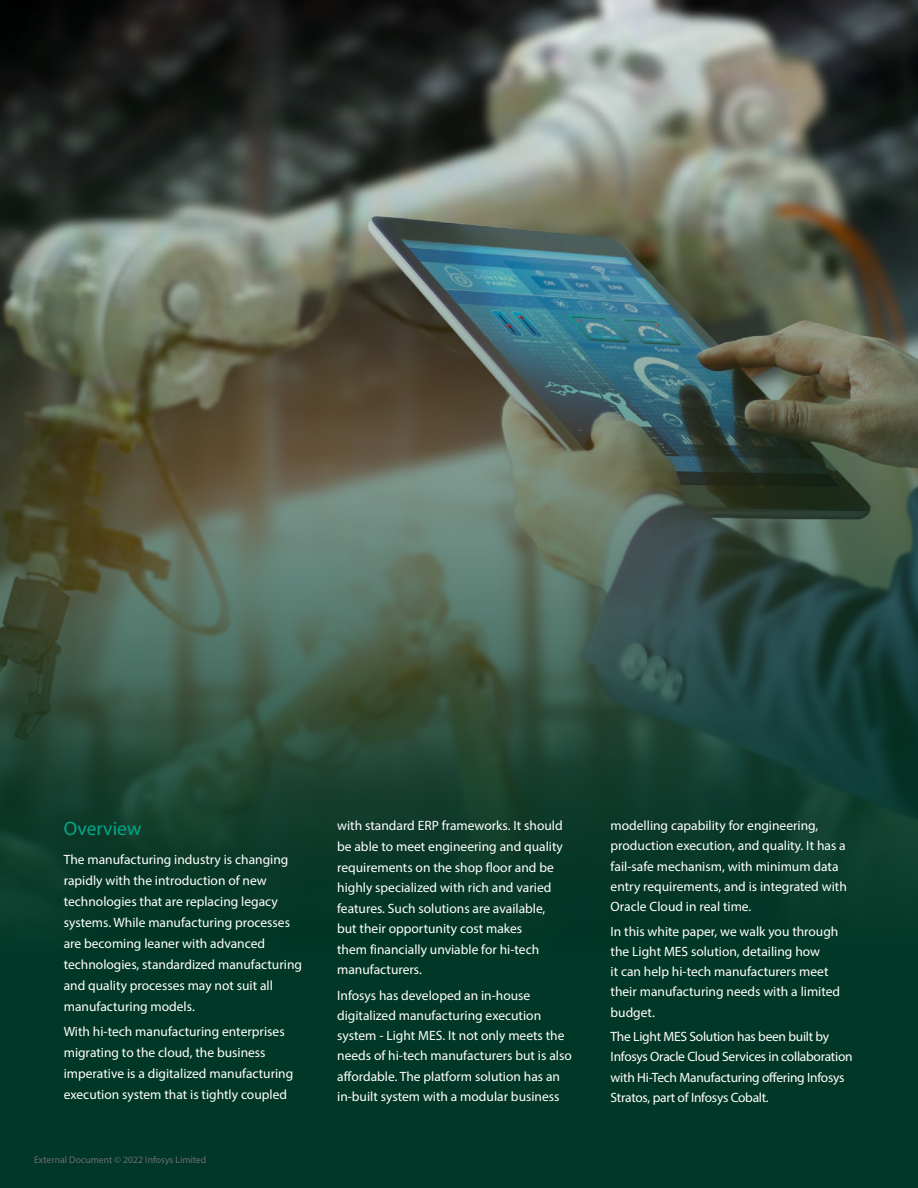
<style>
.page{position:relative;width:918px;height:1188px;background:#003726}
.page>*{position:absolute;margin:0;border:0;box-sizing:border-box;transform-origin:0 0}
.t1{font:19.5px "Myriad Pro";color:#00a98a}
.t2{font:13.5px/20.2px "Myriad Pro";color:#fff}
.t3{font:13.5px/20.2px "Myriad Pro";letter-spacing:-.02em;color:#fff}
.t4{font:9.75px "Myriad Pro";color:#6d6e71}
</style>
<div class="page">
<img style="left:0;top:0;width:918px;height:918px">
<h1 class="t1" style="left:64px;top:816px;width:79px">Overview</h1>
<p class="t2" style="left:64px;top:849px;width:240px;line-height:21px">The manufacturing industry is changing rapidly with the introduction of new technologies that are replacing legacy systems. While manufacturing processes are becoming leaner with advanced technologies, standardized manufacturing and quality processes may not suit all manufacturing models.</p>
<p class="t2" style="left:64px;top:1021px;width:231px;line-height:21px">With hi-tech manufacturing enterprises migrating to the cloud, the business imperative is a digitalized manufacturing execution system that is tightly coupled</p>
<p class="t4" style="left:34px;top:1154px;width:174px">External Document © 2022 Infosys Limited</p>
<p class="t4" style="left:138px;top:1154px;width:7px">1</p>
<p class="t2" style="left:337px;top:815px;width:227px">with standard ERP frameworks. It should be able to meet engineering and quality requirements on the shop floor and be highly specialized with rich and varied features. Such solutions are available, but their opportunity cost makes<br>them financially unviable for hi-tech manufacturers.</p>
<p class="t2" style="left:337px;top:985px;width:236px">Infosys has developed an in-house digitalized manufacturing execution system - Light MES. It not only meets the needs of hi-tech manufacturers but is also affordable. The platform solution has an in-built system with a modular business</p>
<p class="t2" style="left:611px;top:815px;width:238px">modelling capability for engineering, production execution, and quality. It has a fail-safe mechanism, with minimum data entry requirements, and is integrated with Oracle Cloud in real time.</p>
<p class="t2" style="left:611px;top:921px;width:231px">In this white paper, we walk you through the Light MES solution, detailing how<br>it can help hi-tech manufacturers meet their manufacturing needs with a limited budget.</p>
<p class="t3" style="left:611px;top:1026px;width:244px">The Light MES Solution has been built by Infosys Oracle Cloud Services in collaboration with Hi-Tech Manufacturing offering Infosys Stratos, part of Infosys Cobalt.</p>
</div>
